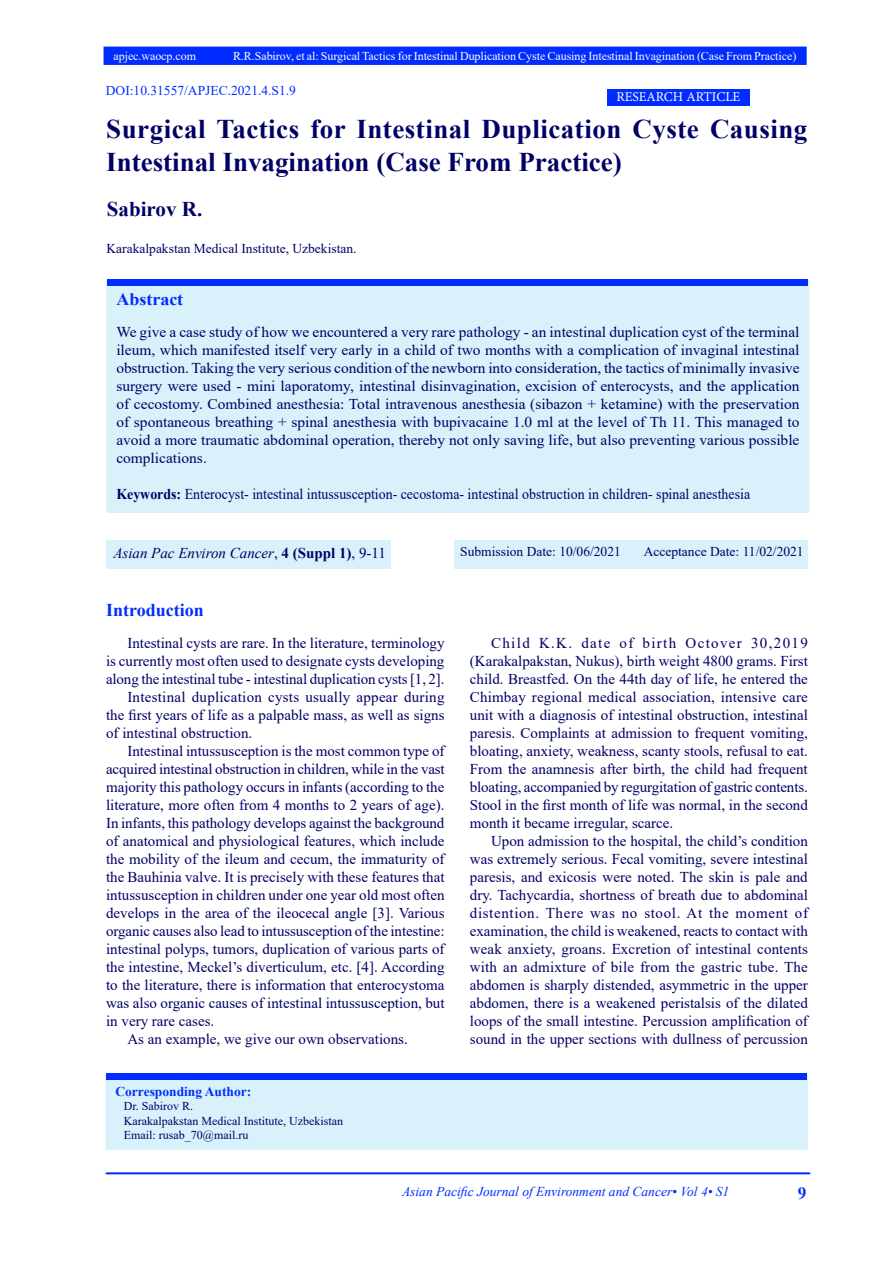
<style>
.page{position:relative;width:893px;height:1263px;background:#fff}
.page>*{position:absolute;margin:0;border:0;box-sizing:border-box;transform-origin:0 0}
.Body_Text_2{font:700 27px/32.4px "Times New Roman";letter-spacing:.02em;color:#006}
.t1{font:700 21px "Times New Roman";color:#006}
.t2{font:700 18px "Times New Roman";color:#002cff}
.heading_6{font:700 17.55px "Times New Roman";color:#002cff}
.t3{font:700 17.25px "Times New Roman";color:#002cff}
.t4{font:15px/18px "Times New Roman";color:#006;text-align:justify}
.t5{font:15px "Times New Roman";color:#006;scale:.93 1}
.t6{font:italic 15px "Times New Roman";color:#006}
.t7{font:13.5px "Times New Roman";color:#006}
.t8{font:italic 13.5px "Times New Roman";color:#002cff}
.t9{font:13.5px "Times New Roman";color:#002cff}
.t10{font:700 13.5px "Times New Roman";color:#002cff}
.t11{font:13.5px "Minion Pro";color:#fff}
.t12{font:12px "Times New Roman";letter-spacing:-.005em;color:#fff}
.t13{font:12px "Times New Roman";color:#006}
.s1{font-weight:700}
.s2{font-style:normal}
.s3{font-weight:700;font-style:normal}
</style>
<div class="page">
<div style="left:104px;top:47px;width:702px;height:17px;background:#002cff"></div>
<div style="left:104px;top:47px;width:703px;height:18px;border:2px solid #002cff"></div>
<div style="left:107px;top:281px;width:702px;height:231px;background:#d9f1fb"></div>
<div style="left:107px;top:279px;width:701px;height:6px;background:#002cff"></div>
<div style="left:106px;top:1076px;width:701px;height:73px;background:#d9f1fb"></div>
<div style="left:105px;top:1075px;width:703px;height:75px;border:2px solid #d9f1fb"></div>
<hr style="left:106px;top:1173px;width:704px;height:1px;background:#002cff">
<div style="left:607px;top:89px;width:142px;height:17px;background:#002cff"></div>
<div style="left:106px;top:1073px;width:701px;height:7px;background:#002cff"></div>
<div style="left:106px;top:540px;width:284px;height:29px;background:#d9f1fb"></div>
<div style="left:454px;top:540px;width:354px;height:29px;background:#d9f1fb"></div>
<p class="t12" style="left:114px;top:48px;width:84px">apjec.waocp.com</p>
<p class="t12" style="left:233px;top:48px;width:565px">R.R.Sabirov, et al: Surgical Tactics for Intestinal Duplication Cyste Causing Intestinal Invagination (Case From Practice)</p>
<p class="t9" style="left:106px;top:81px;width:192px">DOI:10.31557/APJEC.2021.4.S1.9</p>
<p class="Body_Text_2" style="left:106px;top:112px;width:703px">Surgical Tactics for Intestinal Duplication Cyste Causing<br>Intestinal Invagination (Case From Practice)</p>
<p class="t1" style="left:107px;top:194px;width:97px">Sabirov R.</p>
<p class="t11" style="left:616px;top:88px;width:125px">RESEARCH ARTICLE</p>
<p class="t7" style="left:107px;top:239px;width:252px">Karakalpakstan Medical Institute, Uzbekistan.</p>
<p class="heading_6" style="left:116px;top:287px;width:68px">Abstract</p>
<p class="t4" style="left:116px;top:323px;width:685px">We give a case study of how we encountered a very rare pathology - an intestinal duplication cyst of the terminal ileum, which manifested itself very early in a child of two months with a complication of invaginal intestinal obstruction. Taking the very serious condition of the newborn into consideration, the tactics of minimally invasive surgery were used - mini laporatomy, intestinal disinvagination, excision of enterocysts, and the application of cecostomy. Combined anesthesia: Total intravenous anesthesia (sibazon + ketamine) with the preservation of spontaneous breathing + spinal anesthesia with bupivacaine 1.0 ml at the level of Th 11. This managed to avoid a more traumatic abdominal operation, thereby not only saving life, but also preventing various possible complications.</p>
<p class="t5" style="left:116px;top:484px;width:683px"><span class="s1">Keywords:</span> Enterocyst- intestinal intussusception- cecostoma- intestinal obstruction in children- spinal anesthesia</p>
<p class="t6" style="left:113px;top:542px;width:274px">Asian Pac Environ Cancer<span class="s2">,</span> <span class="s3">4 (Suppl 1)</span><span class="s2">, 9-11</span></p>
<p class="t7" style="left:460px;top:542px;width:162px">Submission Date: 10/06/2021</p>
<p class="t7" style="left:644px;top:542px;width:161px">Acceptance Date: 11/02/2021</p>
<p class="t2" style="left:106px;top:597px;width:99px">Introduction</p>
<p class="t4" style="left:106px;top:634px;width:340px;text-indent:21px">Intestinal cysts are rare. In the literature, terminology is currently most often used to designate cysts developing along the intestinal tube - intestinal duplication cysts [1, 2].</p>
<p class="t4" style="left:106px;top:688px;width:340px;text-indent:21px">Intestinal duplication cysts usually appear during the first years of life as a palpable mass, as well as signs of intestinal obstruction.</p>
<p class="t4" style="left:106px;top:742px;width:340px;text-indent:21px">Intestinal intussusception is the most common type of acquired intestinal obstruction in children, while in the vast majority this pathology occurs in infants (according to the literature, more often from 4 months to 2 years of age).<br>In infants, this pathology develops against the background of anatomical and physiological features, which include the mobility of the ileum and cecum, the immaturity of the Bauhinia valve. It is precisely with these features that intussusception in children under one year old most often develops in the area of the ileocecal angle [3]. Various organic causes also lead to intussusception of the intestine: intestinal polyps, tumors, duplication of various parts of the intestine, Meckel’s diverticulum, etc. [4]. According to the literature, there is information that enterocystoma was also organic causes of intestinal intussusception, but in very rare cases.</p>
<p class="t4" style="left:127px;top:1030px;width:282px">As an example, we give our own observations.</p>
<p class="t10" style="left:115px;top:1081px;width:137px">Corresponding Author:</p>
<p class="t13" style="left:124px;top:1097px;width:71px">Dr. Sabirov R.</p>
<p class="t13" style="left:124px;top:1112px;width:221px">Karakalpakstan Medical Institute, Uzbekistan</p>
<p class="t13" style="left:124px;top:1126px;width:126px">Email: rusab_70@mail.ru</p>
<p class="t4" style="left:470px;top:633px;width:340px;text-indent:21px">Child K.K. date of birth Octover 30,2019 (Karakalpakstan, Nukus), birth weight 4800 grams. First child. Breastfed. On the 44th day of life, he entered the Chimbay regional medical association, intensive care unit with a diagnosis of intestinal obstruction, intestinal paresis. Complaints at admission to frequent vomiting, bloating, anxiety, weakness, scanty stools, refusal to eat.<br>From the anamnesis after birth, the child had frequent bloating, accompanied by regurgitation of gastric contents.<br>Stool in the first month of life was normal, in the second month it became irregular, scarce.</p>
<p class="t4" style="left:470px;top:831px;width:340px;text-indent:21px">Upon admission to the hospital, the child’s condition was extremely serious. Fecal vomiting, severe intestinal paresis, and exicosis were noted. The skin is pale and dry. Tachycardia, shortness of breath due to abdominal distention. There was no stool. At the moment of examination, the child is weakened, reacts to contact with weak anxiety, groans. Excretion of intestinal contents with an admixture of bile from the gastric tube. The abdomen is sharply distended, asymmetric in the upper abdomen, there is a weakened peristalsis of the dilated loops of the small intestine. Percussion amplification of sound in the upper sections with dullness of percussion</p>
<p class="t8" style="left:402px;top:1182px;width:329px">Asian Pacific Journal of Environment and Cancer• Vol 4• S1</p>
<p class="t3" style="left:798px;top:1180px;width:10px">9</p>
</div>
